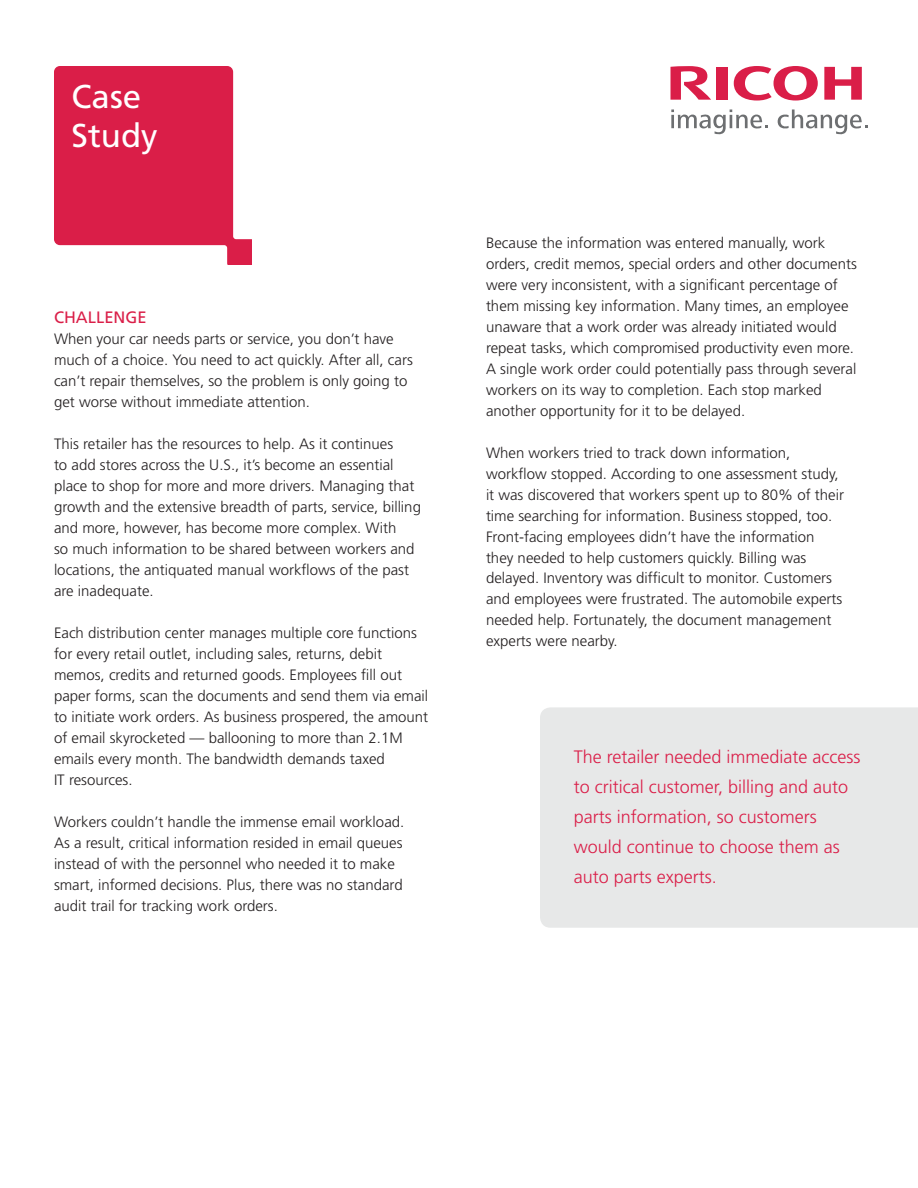
<style>
.page{position:relative;width:918px;height:1188px;background:#fff}
.page>*{position:absolute;margin:0;border:0;box-sizing:border-box;transform-origin:0 0}
.t1{font:33px/39.6px "Frutiger";color:#fff}
.t2{font:300 18px/30px "Frutiger";color:#da1e48}
.t3{font:16.5px "Frutiger";color:#da1e48}
.t4{font:300 15px/21px "Frutiger";color:#231f20}
</style>
<div class="page">
<svg style="left:54px;top:66px;width:198px;height:198px"></svg>
<svg style="left:734px;top:66px;width:84px;height:35px"></svg>
<svg style="left:824px;top:67px;width:38px;height:33px"></svg>
<div style="left:716px;top:67px;width:11px;height:33px;background:#da1e48"></div>
<svg style="left:670px;top:66px;width:41px;height:34px"></svg>
<svg style="left:671px;top:109px;width:97px;height:26px"></svg>
<svg style="left:778px;top:109px;width:90px;height:26px"></svg>
<div style="left:540px;top:707px;width:378px;height:221px;background:#e7e8e8"></div>
<h1 class="t1" style="left:72px;top:77px;width:88px">Case<br>Study</h1>
<p class="t3" style="left:54px;top:308px;width:94px">CHALLENGE</p>
<p class="t4" style="left:54px;top:329px;width:360px">When your car needs parts or service, you don’t have much of a choice. You need to act quickly. After all, cars can’t repair themselves, so the problem is only going to get worse without immediate attention.</p>
<p class="t4" style="left:54px;top:434px;width:369px">This retailer has the resources to help. As it continues<br>to add stores across the U.S., it’s become an essential place to shop for more and more drivers. Managing that growth and the extensive breadth of parts, service, billing and more, however, has become more complex. With<br>so much information to be shared between workers and locations, the antiquated manual workflows of the past are inadequate.</p>
<p class="t4" style="left:54px;top:623px;width:376px">Each distribution center manages multiple core functions for every retail outlet, including sales, returns, debit memos, credits and returned goods. Employees fill out paper forms, scan the documents and send them via email to initiate work orders. As business prospered, the amount of email skyrocketed — ballooning to more than 2.1M emails every month. The bandwidth demands taxed<br>IT resources.</p>
<p class="t4" style="left:54px;top:812px;width:352px">Workers couldn’t handle the immense email workload.<br>As a result, critical information resided in email queues instead of with the personnel who needed it to make smart, informed decisions. Plus, there was no standard audit trail for tracking work orders.</p>
<p class="t4" style="left:486px;top:232px;width:372px">Because the information was entered manually, work orders, credit memos, special orders and other documents were very inconsistent, with a significant percentage of them missing key information. Many times, an employee unaware that a work order was already initiated would repeat tasks, which compromised productivity even more.<br>A single work order could potentially pass through several workers on its way to completion. Each stop marked another opportunity for it to be delayed.</p>
<p class="t4" style="left:486px;top:442px;width:360px">When workers tried to track down information, workflow stopped. According to one assessment study, it was discovered that workers spent up to 80% of their time searching for information. Business stopped, too.<br>Front-facing employees didn’t have the information they needed to help customers quickly. Billing was delayed. Inventory was difficult to monitor. Customers and employees were frustrated. The automobile experts needed help. Fortunately, the document management experts were nearby.</p>
<p class="t2" style="left:574px;top:742px;width:288px">The retailer needed immediate access to critical customer, billing and auto parts information, so customers would continue to choose them as auto parts experts.</p>
</div>
